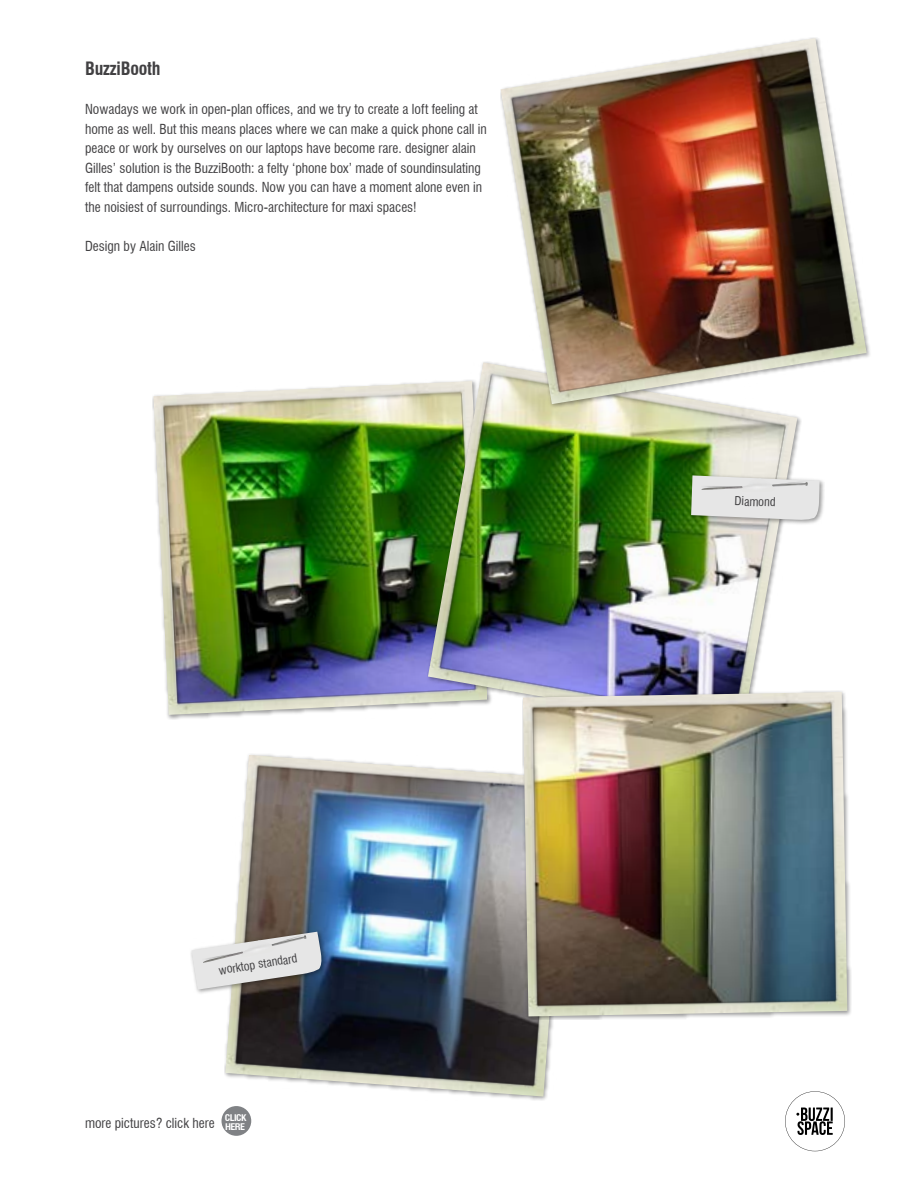
<style>
.page{position:relative;width:918px;height:1188px;background:#fff}
.page>*{position:absolute;margin:0;border:0;box-sizing:border-box;transform-origin:0 0}
.t1{font:700 condensed 18px "Swiss 721 BT";letter-spacing:-.01em;color:#414042}
.t2{font:condensed 13.5px/19.5px "Swiss 721 BT";color:#414042}
.t3{font:condensed 12px "Swiss 721 BT";color:#414042}
.t4{font:700 condensed 9px/8.2px "Swiss 721 BT";letter-spacing:-.055em;color:#fff;scale:1.11 1}
</style>
<div class="page">
<svg style="left:785px;top:1091px;width:60px;height:60px"></svg>
<div style="left:222px;top:1106px;width:29px;height:30px;background:#808285;border-radius:50%"></div>
<img style="left:153px;top:383px;width:274px;height:332px">
<img style="left:428px;top:362px;width:369px;height:345px">
<div style="left:500px;top:37px;width:372px;height:372px;background:#000;opacity:.4"></div>
<img style="left:501px;top:38px;width:366px;height:366px">
<img style="left:225px;top:755px;width:328px;height:342px">
<div style="left:522px;top:690px;width:330px;height:330px;background:#000;opacity:.4"></div>
<img style="left:523px;top:692px;width:324px;height:324px">
<div style="left:689px;top:473px;width:136px;height:53px;background:#000;opacity:.4"></div>
<svg style="left:691px;top:475px;width:129px;height:45px;background:#dcddda"></svg>
<img style="left:740px;top:479px;width:35px;height:15px">
<div style="left:189px;top:929px;width:138px;height:66px;background:#000;opacity:.4"></div>
<svg style="left:191px;top:932px;width:131px;height:58px;background:#c2c2c2"></svg>
<img style="left:241px;top:941px;width:34px;height:17px">
<h1 class="t1" style="left:85px;top:58px;width:77px">BuzziBooth</h1>
<p class="t2" style="left:85px;top:100px;width:403px">Nowadays we work in open-plan offices, and we try to create a loft feeling at home as well. But this means places where we can make a quick phone call in peace or work by ourselves on our laptops have become rare. designer alain Gilles’ solution is the BuzziBooth: a felty ‘phone box’ made of soundinsulating felt that dampens outside sounds. Now you can have a moment alone even in the noisiest of surroundings. Micro-architecture for maxi spaces!</p>
<p class="t2" style="left:85px;top:236px;width:112px">Design by Alain Gilles</p>
<p class="t3" style="left:218px;top:963px;width:81px;rotate:-9deg">worktop standard</p>
<p class="t2" style="left:85px;top:1114px;width:131px">more pictures? click here</p>
<p class="t4" style="left:225px;top:1114px;width:21px">CLICK<br>HERE</p>
<p class="t3" style="left:735px;top:494px;width:42px;rotate:2deg">Diamond</p>
</div>
